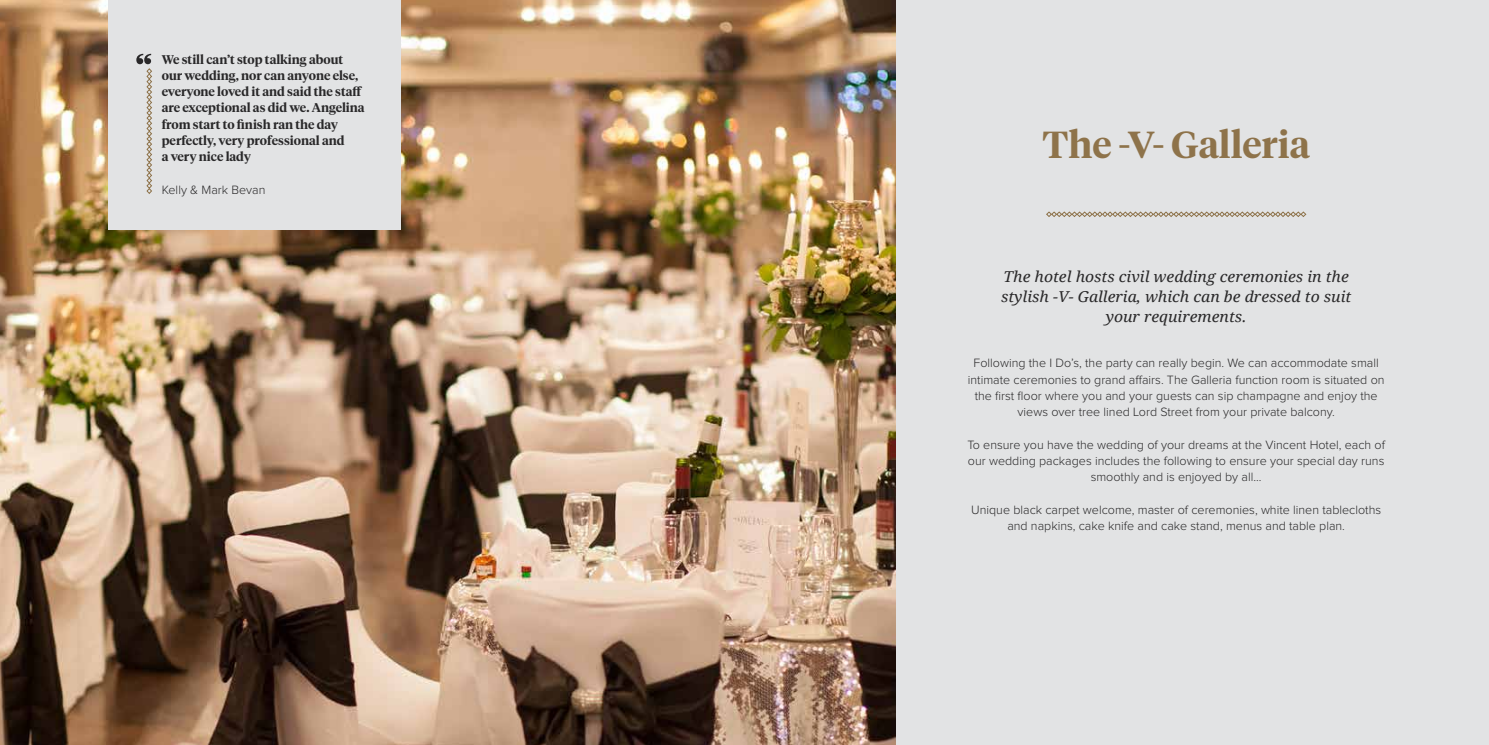
<style>
.page{position:relative;width:1489px;height:745px;background:#fff}
.page>*{position:absolute;margin:0;border:0;box-sizing:border-box;transform-origin:0 0}
.t1{font:600 37.5px "Tiempos Headline";color:#8e734a}
.t2{font:italic 15px/20px "Droid Serif";color:#292829;text-align:center;scale:1.05 1}
.t3{font:300 12.5px/16.2px "Proxima Nova";color:#292829;text-align:center}
.t4{font:600 12.5px/16.2px "Tiempos Headline";color:#292829}
</style>
<div class="page">
<div style="left:734px;top:0;width:754px;height:744px;background:#e2e3e4"></div>
<img style="left:0;top:0;width:895px;height:744px">
<div style="left:108px;top:0;width:292px;height:229px;background:#e2e3e4"></div>
<svg style="left:136px;top:54px;width:16px;height:140px"></svg>
<svg style="left:1046px;top:211px;width:260px;height:6px"></svg>
<p class="t4" style="left:162px;top:50px;width:204px">We still can’t stop talking about our wedding, nor can anyone else, everyone loved it and said the staff are exceptional as did we. Angelina from start to finish ran the day perfectly, very professional and<br>a very nice lady</p>
<p class="t3" style="left:162px;top:182px;width:105px">Kelly &amp; Mark Bevan</p>
<h1 class="t1" style="left:1042px;top:119px;width:269px">The -V- Galleria</h1>
<p class="t2" style="left:1001px;top:266px;width:335px">The hotel hosts civil wedding ceremonies in the stylish -V- Galleria, which can be dressed to suit your requirements.</p>
<p class="t3" style="left:967px;top:355px;width:418px">Following the I Do’s, the party can really begin. We can accommodate small intimate ceremonies to grand affairs. The Galleria function room is situated on the first floor where you and your guests can sip champagne and enjoy the views over tree lined Lord Street from your private balcony.</p>
<p class="t3" style="left:967px;top:437px;width:419px">To ensure you have the wedding of your dreams at the Vincent Hotel, each of our wedding packages includes the following to ensure your special day runs smoothly and is enjoyed by all...</p>
<p class="t3" style="left:971px;top:502px;width:411px">Unique black carpet welcome, master of ceremonies, white linen tablecloths and napkins, cake knife and cake stand, menus and table plan.</p>
</div>
